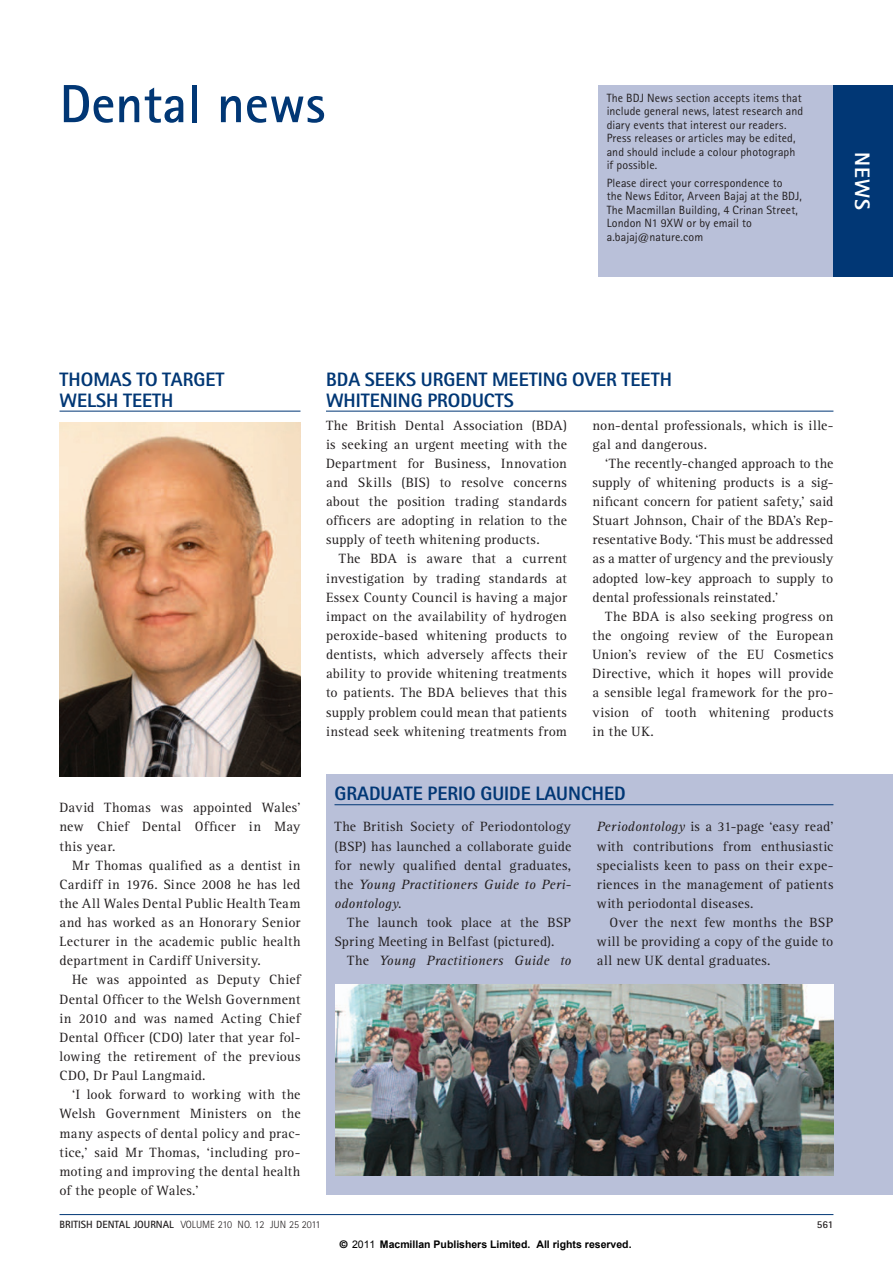
<style>
.page{position:relative;width:893px;height:1263px;background:#fff}
.page>*{position:absolute;margin:0;border:0;box-sizing:border-box;transform-origin:0 0}
._1_BDJ_main_headline{font:700 53.85px "Rotis Sans Serif Std";color:#013775}
.t1{font:800 21px "Rotis Sans Serif Std";color:#fff}
._1_BDJ_news_headline{font:800 19.5px/21px "Rotis Sans Serif Std";color:#013775}
._1_BDJ_body{font:13.95px/19.2px "Rotis Serif Std";letter-spacing:.015em;color:#231f20;text-align:justify}
._1_BDJ_body_fullout{font:13.95px/19.2px "Rotis Serif Std";letter-spacing:.02em;color:#231f20;text-align:justify}
._1_BDJ_body-2{font:italic 13.95px "Rotis Serif Std";letter-spacing:.015em;color:#231f20}
._1_BDJ_in_brief{font:12px/13.5px "Rotis Sans Serif Std";letter-spacing:.01em;color:#231f20}
.t2{font:700 10.5px "Arial";color:#000}
.t3{font:300 10.5px "Rotis Sans Serif Std";color:#231f20}
.t4{font:700 10.5px "Rotis Sans Serif Std";color:#231f20}
.s1{font-style:italic}
.s2{font-style:normal}
.s3{font-weight:700}
.s4{font-family:"Helvetica"}
.s5{font-weight:400}
</style>
<div class="page">
<hr style="left:60px;top:1214px;width:773px;height:1px;background:#013775">
<div style="left:598px;top:85px;width:295px;height:191px;background:#b9c0d9"></div>
<div style="left:833px;top:85px;width:60px;height:191px;background:#013775"></div>
<div style="left:326px;top:774px;width:567px;height:421px;background:#b9c0d9"></div>
<hr style="left:334px;top:804px;width:499px;height:1px;background:#013775">
<hr style="left:60px;top:411px;width:240px;height:1px;background:#013775">
<hr style="left:326px;top:411px;width:507px;height:1px;background:#013775">
<img style="left:336px;top:984px;width:497px;height:192px">
<img style="left:60px;top:422px;width:240px;height:355px">
<p class="_1_BDJ_main_headline" style="left:60px;top:70px;width:267px">Dental news</p>
<p class="_1_BDJ_in_brief" style="left:607px;top:91px;width:198px">The BDJ News section accepts items that include general news, latest research and diary events that interest our readers.<br>Press releases or articles may be edited, and should include a colour photograph if possible.</p>
<p class="_1_BDJ_in_brief" style="left:607px;top:176px;width:197px">Please direct your correspondence to<br>the News Editor, Arveen Bajaj at the BDJ, The Macmillan Building, 4 Crinan Street, London N1 9XW or by email to a.bajaj@nature.com</p>
<p class="t1" style="left:876px;top:152px;width:60px;rotate:90deg">NEWS</p>
<p class="_1_BDJ_news_headline" style="left:60px;top:368px;width:166px">THOMAS TO TARGET<br>WELSH TEETH</p>
<p class="_1_BDJ_news_headline" style="left:326px;top:368px;width:347px">BDA SEEKS URGENT MEETING OVER TEETH<br>WHITENING PRODUCTS</p>
<p class="_1_BDJ_body_fullout" style="left:326px;top:416px;width:242px">The British Dental Association (BDA) is seeking an urgent meeting with the Department for Business, Innovation and Skills (BIS) to resolve concerns about the position trading standards officers are adopting in relation to the supply of teeth whitening products.</p>
<p class="_1_BDJ_body" style="left:326px;top:550px;width:242px;text-indent:13px">The BDA is aware that a current investigation by trading standards at Essex County Council is having a major impact on the availability of hydrogen peroxide-based whitening products to dentists, which adversely affects their ability to provide whitening treatments to patients. The BDA believes that this supply problem could mean that patients instead seek whitening treatments from</p>
<p class="_1_BDJ_body" style="left:592px;top:416px;width:242px">non-dental professionals, which is ille&shy;gal and dangerous.</p>
<p class="_1_BDJ_body" style="left:592px;top:454px;width:242px;text-indent:13px">‘The recently-changed approach to the supply of whitening products is a sig&shy;nificant concern for patient safety,’ said Stuart Johnson, Chair of the BDA’s Rep&shy;resentative Body. ‘This must be addressed as a matter of urgency and the previously adopted low-key approach to supply to dental professionals reinstated.’</p>
<p class="_1_BDJ_body" style="left:592px;top:607px;width:242px;text-indent:13px">The BDA is also seeking progress on the ongoing review of the European Union’s review of the EU Cosmetics Directive, which it hopes will provide a sensible legal framework for the pro&shy;vision of tooth whitening products in the UK.</p>
<p class="_1_BDJ_body_fullout" style="left:60px;top:798px;width:242px">David Thomas was appointed Wales’ new Chief Dental Officer in May this year.</p>
<p class="_1_BDJ_body" style="left:60px;top:856px;width:242px;text-indent:13px">Mr Thomas qualified as a dentist in Cardiff in 1976. Since 2008 he has led the All Wales Dental Public Health Team and has worked as an Honorary Senior Lecturer in the academic public health department in Cardiff University.</p>
<p class="_1_BDJ_body" style="left:60px;top:971px;width:242px;text-indent:13px">He was appointed as Deputy Chief Dental Officer to the Welsh Government in 2010 and was named Acting Chief Dental Officer (CDO) later that year fol&shy;lowing the retirement of the previous CDO, Dr Paul Langmaid.</p>
<p class="_1_BDJ_body" style="left:60px;top:1085px;width:242px;text-indent:13px">‘I look forward to working with the Welsh Government Ministers on the many aspects of dental policy and prac&shy;tice,’ said Mr Thomas, ‘including pro&shy;moting and improving the dental health of the people of Wales.’</p>
<p class="_1_BDJ_news_headline" style="left:334px;top:783px;width:293px">GRADUATE PERIO GUIDE LAUNCHED</p>
<p class="_1_BDJ_body_fullout" style="left:334px;top:817px;width:238px">The British Society of Periodontology (BSP) has launched a collaborate guide for newly qualified dental graduates, the <span class="s1">Young Practitioners Guide to Peri&shy;odontology</span>.</p>
<p class="_1_BDJ_body" style="left:334px;top:913px;width:238px;text-indent:13px">The launch took place at the BSP<br>Spring Meeting in Belfast (pictured).</p>
<p class="_1_BDJ_body-2" style="left:347px;top:953px;width:225px"><span class="s2">The</span> Young Practitioners Guide to</p>
<p class="_1_BDJ_body" style="left:597px;top:817px;width:238px"><span class="s1">Periodontology</span> is a 31-page ‘easy read’ with contributions from enthusiastic specialists keen to pass on their expe&shy;riences in the management of patients with periodontal diseases.</p>
<p class="_1_BDJ_body" style="left:597px;top:913px;width:238px;text-indent:13px">Over the next few months the BSP will be providing a copy of the guide to all new UK dental graduates.</p>
<p class="t3" style="left:60px;top:1218px;width:263px"><span class="s3">BRITISH DENTAL JOURNAL</span> VOLUME 210 NO. 12 JUN 25 2011</p>
<p class="t4" style="left:817px;top:1217px;width:18px">561</p>
<p class="t2" style="left:340px;top:1237px;width:293px"><span class="s4">©</span> <span class="s5">2011</span> Macmillan Publishers Limited. All rights reserved.</p>
</div>
